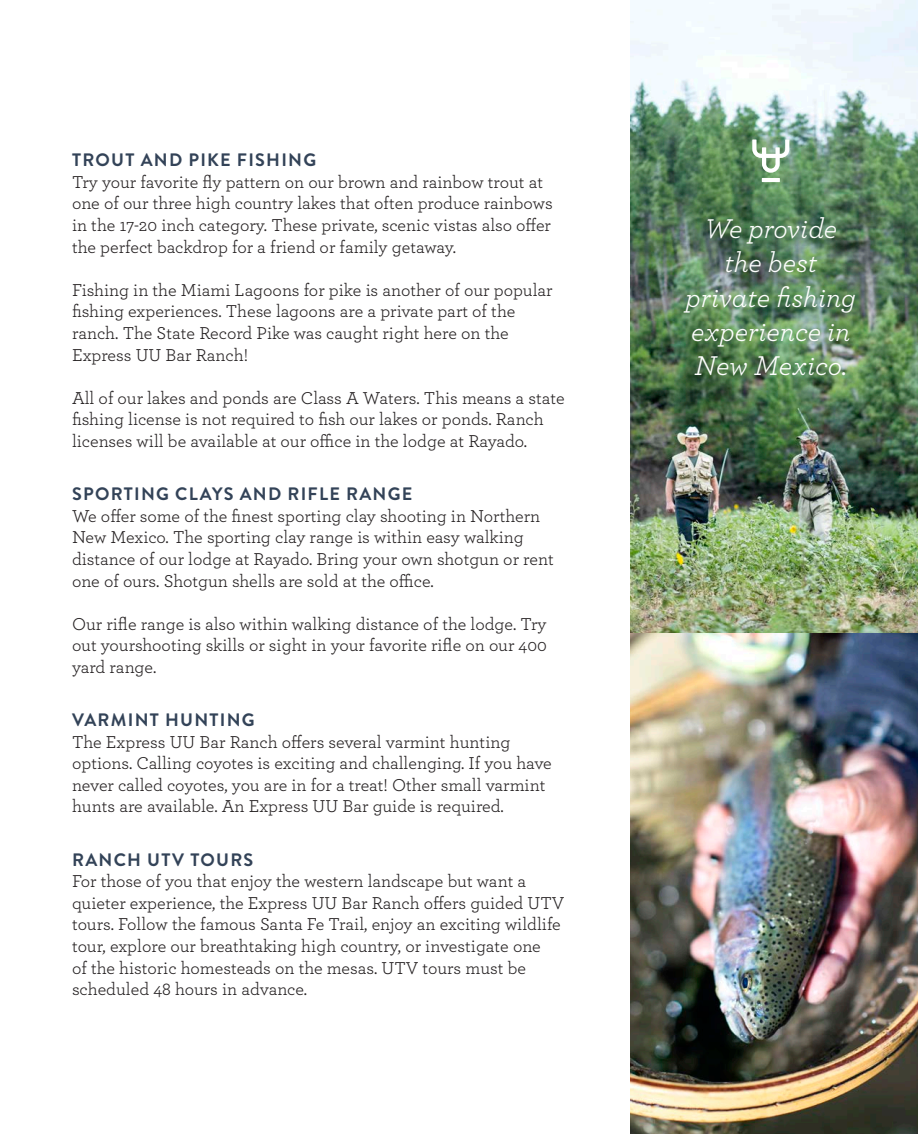
<style>
.page{position:relative;width:918px;height:1134px;background:#fff}
.page>*{position:absolute;margin:0;border:0;box-sizing:border-box;transform-origin:0 0}
.t1{font:italic 28.5px/34.2px "Archer";color:#fff}
.t2{font:18px/21.6px "Archer";color:#231f20}
.t3{font:700 18px "Brandon Grotesque";letter-spacing:.07em;color:#334358}
</style>
<div class="page">
<img style="left:630px;top:0;width:288px;height:1134px">
<hr style="left:762px;top:178px;width:18px;height:4px;background:#fff">
<svg style="left:752px;top:140px;width:37px;height:33px"></svg>
<p class="t3" style="left:72px;top:147px;width:246px">TROUT AND PIKE FISHING</p>
<p class="t2" style="left:72px;top:170px;width:482px">Try your favorite fly pattern on our brown and rainbow trout at one of our three high country lakes that often produce rainbows in the 17-20 inch category. These private, scenic vistas also offer the perfect backdrop for a friend or family getaway.</p>
<p class="t2" style="left:72px;top:278px;width:482px">Fishing in the Miami Lagoons for pike is another of our popular fishing experiences. These lagoons are a private part of the ranch. The State Record Pike was caught right here on the Express UU Bar Ranch!</p>
<p class="t2" style="left:72px;top:386px;width:494px">All of our lakes and ponds are Class A Waters. This means a state fishing license is not required to fish our lakes or ponds. Ranch licenses will be available at our office in the lodge at Rayado.</p>
<p class="t3" style="left:72px;top:481px;width:342px">SPORTING CLAYS AND RIFLE RANGE</p>
<p class="t2" style="left:72px;top:504px;width:483px">We offer some of the finest sporting clay shooting in Northern New Mexico. The sporting clay range is within easy walking distance of our lodge at Rayado. Bring your own shotgun or rent one of ours. Shotgun shells are sold at the office.</p>
<p class="t2" style="left:72px;top:612px;width:476px;text-align:justify">Our rifle range is also within walking distance of the lodge. Try out yourshooting skills or sight in your favorite rifle on our 400 yard range.</p>
<p class="t3" style="left:72px;top:707px;width:184px">VARMINT HUNTING</p>
<p class="t2" style="left:72px;top:730px;width:481px">The Express UU Bar Ranch offers several varmint hunting options. Calling coyotes is exciting and challenging. If you have never called coyotes, you are in for a treat! Other small varmint hunts are available. An Express UU Bar guide is required.</p>
<p class="t3" style="left:72px;top:847px;width:183px">RANCH UTV TOURS</p>
<p class="t2" style="left:72px;top:869px;width:494px">For those of you that enjoy the western landscape but want a quieter experience, the Express UU Bar Ranch offers guided UTV tours. Follow the famous Santa Fe Trail, enjoy an exciting wildlife tour, explore our breathtaking high country, or investigate one<br>of the historic homesteads on the mesas. UTV tours must be scheduled 48 hours in advance.</p>
<p class="t1" style="left:704px;top:210px;width:134px">We provide</p>
<p class="t1" style="left:725px;top:244px;width:94px">the best</p>
<p class="t1" style="left:686px;top:278px;width:172px">private fishing experience in<br>New Mexico.</p>
</div>
